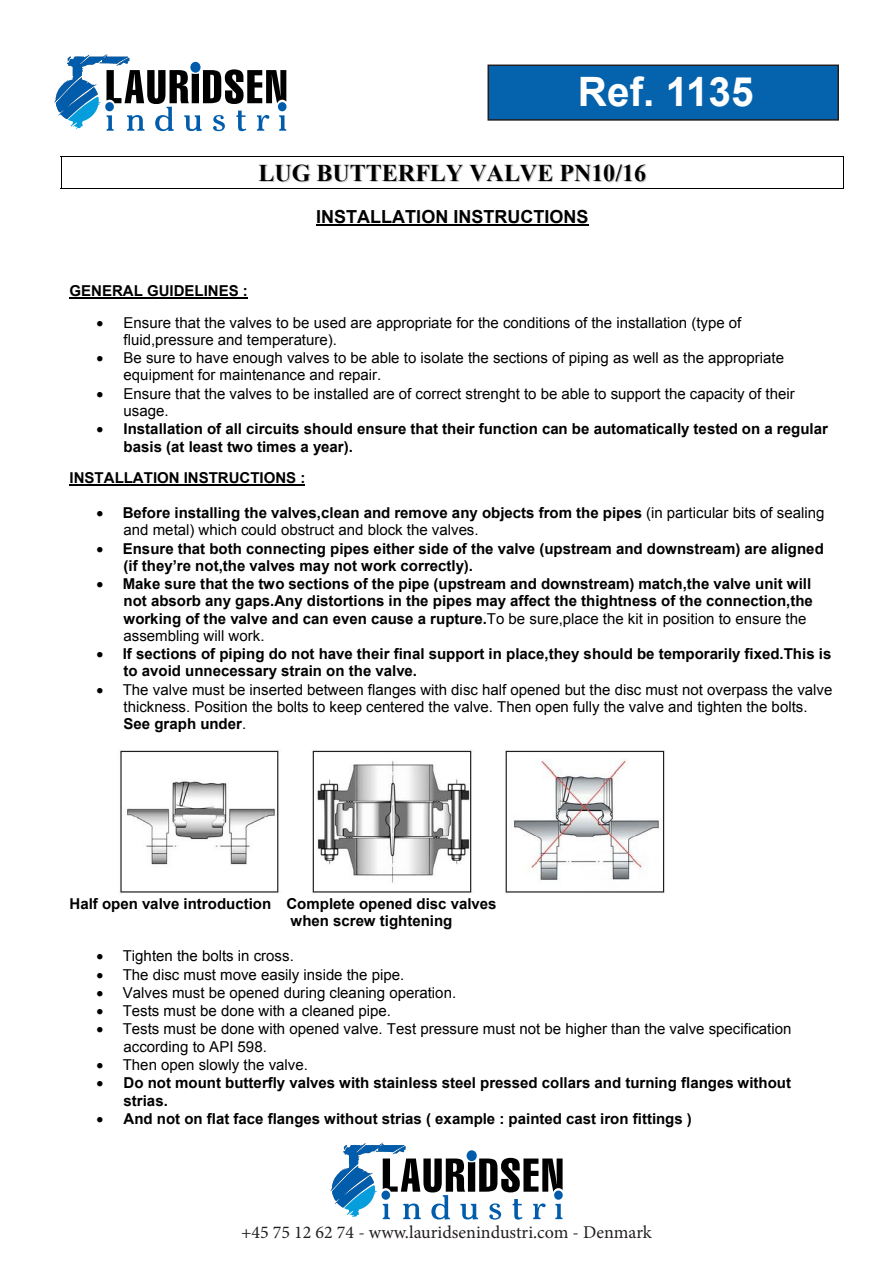
<style>
.page{position:relative;width:893px;height:1263px;background:#fff}
.page>*{position:absolute;margin:0;border:0;box-sizing:border-box;transform-origin:0 0}
.t1{font:700 40.5px "Arial";color:#fff}
.t2{font:700 36px "Times New Roman";color:#fff}
.t3{font:700 24px "Times New Roman";color:#000}
.t4{font:18px "Minion Pro";color:#231f20}
.t5{font:700 18px "Arial";color:#000}
.t6{font:15px/17.2px "Arial";color:#000}
.t7{font:700 15px/17.2px "Arial";color:#000}
.s1{color:#c0c0c0}
.s2{font-weight:700}
.s3{font-weight:400}
</style>
<div class="page">
<div style="left:488px;top:65px;width:350px;height:55px;background:#0563ad"></div>
<div style="left:487px;top:65px;width:352px;height:56px;border:2px solid #231f20"></div>
<svg style="left:330px;top:1142px;width:233px;height:77px"></svg>
<svg style="left:54px;top:54px;width:232px;height:77px"></svg>
<hr style="left:61px;top:156px;width:783px;height:1px;background:#000">
<hr style="left:61px;top:188px;width:783px;height:1px;background:#000">
<hr style="left:61px;top:157px;width:1px;height:31px;background:#000">
<hr style="left:843px;top:157px;width:1px;height:31px;background:#000">
<hr style="left:316px;top:224px;width:272px;height:2px;background:#000">
<hr style="left:70px;top:297px;width:178px;height:2px;background:#000">
<hr style="left:70px;top:484px;width:235px;height:2px;background:#000">
<img style="left:120px;top:750px;width:545px;height:143px">
<p class="t2" style="left:610px;top:53px;width:163px">REF. 1135</p>
<h1 class="t1" style="left:578px;top:63px;width:177px">Ref. 1135</h1>
<p class="t3" style="left:258px;top:156px;width:389px">LU<span class="s1">G</span> BUTTERFLY VALVE PN10/16</p>
<p class="t5" style="left:316px;top:204px;width:274px">INSTALLATION INSTRUCTIONS</p>
<p class="t7" style="left:70px;top:282px;width:180px">GENERAL GUIDELINES :</p>
<p class="t6" style="left:124px;top:314px;width:619px;text-indent:-27px">• Ensure that the valves to be used are appropriate for the conditions of the installation (type of fluid,pressure and temperature).</p>
<p class="t6" style="left:124px;top:349px;width:662px;text-indent:-27px">• Be sure to have enough valves to be able to isolate the sections of piping as well as the appropriate equipment for maintenance and repair.</p>
<p class="t6" style="left:124px;top:385px;width:673px;text-indent:-27px">• Ensure that the valves to be installed are of correct strenght to be able to support the capacity of their usage.</p>
<p class="t7" style="left:124px;top:421px;width:706px;text-indent:-27px">• Installation of all circuits should ensure that their function can be automatically tested on a regular basis (at least two times a year).</p>
<p class="t7" style="left:70px;top:469px;width:237px">INSTALLATION INSTRUCTIONS :</p>
<p class="t6" style="left:124px;top:504px;width:702px;text-indent:-27px">• <span class="s2">Before installing the valves,clean and remove any objects from the pipes</span> (in particular bits of sealing and metal) which could obstruct and block the valves.</p>
<p class="t7" style="left:124px;top:540px;width:702px;text-indent:-27px">• Ensure that both connecting pipes either side of the valve (upstream and downstream) are aligned (if they’re not,the valves may not work correctly).</p>
<p class="t7" style="left:124px;top:575px;width:691px;text-indent:-27px">• Make sure that the two sections of the pipe (upstream and downstream) match,the valve unit will not absorb any gaps.Any distortions in the pipes may affect the thightness of the connection,the working of the valve and can even cause a rupture.<span class="s3">To be sure,place the kit in position to ensure the assembling will work.</span></p>
<p class="t7" style="left:124px;top:645px;width:709px;text-indent:-27px">• If sections of piping do not have their final support in place,they should be temporarily fixed.This is to avoid unnecessary strain on the valve.</p>
<p class="t6" style="left:124px;top:680px;width:710px;text-indent:-27px">• The valve must be inserted between flanges with disc half opened but the disc must not overpass the valve thickness. Position the bolts to keep centered the valve. Then open fully the valve and tighten the bolts.<br><span class="s2">See graph under</span>.</p>
<p class="t7" style="left:290px;top:895px;width:208px;text-indent:-221px">Half open valve introduction Complete opened disc valves when screw tightening</p>
<p class="t6" style="left:97px;top:947px;width:199px">• Tighten the bolts in cross.</p>
<p class="t6" style="left:97px;top:965px;width:309px">• The disc must move easily inside the pipe.</p>
<p class="t6" style="left:97px;top:984px;width:361px">• Valves must be opened during cleaning operation.</p>
<p class="t6" style="left:97px;top:1002px;width:296px">• Tests must be done with a cleaned pipe.</p>
<p class="t6" style="left:124px;top:1020px;width:669px;text-indent:-27px">• Tests must be done with opened valve. Test pressure must not be higher than the valve specification according to API 598.</p>
<p class="t6" style="left:97px;top:1056px;width:213px">• Then open slowly the valve.</p>
<p class="t7" style="left:124px;top:1074px;width:669px;text-indent:-27px">• Do not mount butterfly valves with stainless steel pressed collars and turning flanges without strias.</p>
<p class="t7" style="left:97px;top:1110px;width:597px">• And not on flat face flanges without strias ( example : painted cast iron fittings )</p>
<p class="t4" style="left:241px;top:1220px;width:412px">+45 75 12 62 74 - www.lauridsenindustri.com - Denmark</p>
</div>
